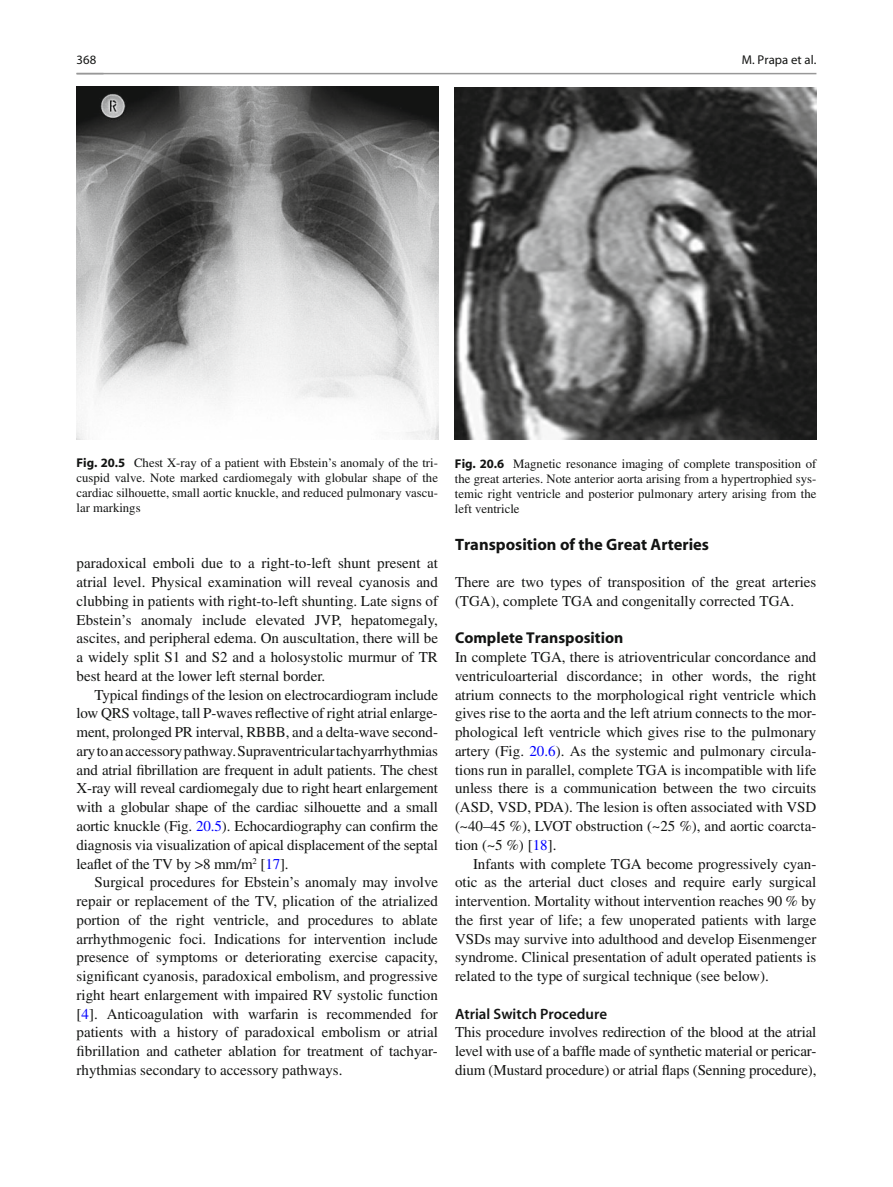
<style>
.page{position:relative;width:893px;height:1187px;background:#fff}
.page>*{position:absolute;margin:0;border:0;box-sizing:border-box;transform-origin:0 0}
.t1{font:700 16.5px "Myriad";color:#131413}
.t2{font:700 15.75px "Myriad";color:#131413}
.t3{font:15px/18.8px "Times";color:#131413;text-align:justify}
.t4{font:600 15px "Myriad";color:#131413}
.t5{font:12.75px/15px "Times";color:#131413;text-align:justify}
.t6{font:12.75px "Myriad";letter-spacing:.005em;color:#131413}
.s1{font-family:"Myriad";font-weight:700}
.s2{color:#00f}
</style>
<div class="page">
<hr style="left:77px;top:73px;width:739px;height:1px;background:#989898">
<img style="left:77px;top:87px;width:361px;height:353px">
<img style="left:455px;top:88px;width:361px;height:352px">
<p class="t6" style="left:77px;top:55px;width:21px">368</p>
<p class="t6" style="left:742px;top:55px;width:76px">M. Prapa et al.</p>
<p class="t5" style="left:77px;top:456px;width:363px"><span class="s1">Fig. 20.5</span> Chest X-ray of a patient with Ebstein’s anomaly of the tri&shy;cuspid valve. Note marked cardiomegaly with globular shape of the cardiac silhouette, small aortic knuckle, and reduced pulmonary vascu&shy;lar markings</p>
<p class="t5" style="left:455px;top:457px;width:363px"><span class="s1">Fig. 20.6</span> Magnetic resonance imaging of complete transposition of the great arteries. Note anterior aorta arising from a hypertrophied sys&shy;temic right ventricle and posterior pulmonary artery arising from the left ventricle</p>
<p class="t3" style="left:77px;top:555px;width:363px">paradoxical emboli due to a right-to-left shunt present at atrial level. Physical examination will reveal cyanosis and clubbing in patients with right-to-left shunting. Late signs of Ebstein’s anomaly include elevated JVP, hepatomegaly, ascites, and peripheral edema. On auscultation, there will be a widely split S1 and S2 and a holosystolic murmur of TR best heard at the lower left sternal border.</p>
<p class="t3" style="left:77px;top:686px;width:363px;text-indent:18px">Typical fi ndings of the lesion on electrocardiogram include low QRS voltage, tall P-waves re fl ective of right atrial enlarge&shy;ment, prolonged PR interval, RBBB, and a delta-wave second&shy;ary to an accessory pathway. Supraventricular tachyarrhythmias and atrial fi brillation are frequent in adult patients. The chest X-ray will reveal cardiomegaly due to right heart enlargement with a globular shape of the cardiac silhouette and a small aortic knuckle (Fig. <span class="s2">20.5</span> ). Echocardiography can con fi rm the diagnosis via visualization of apical displacement of the septal lea fl et of the TV by &gt;8 mm/m <sup>2</sup> [ <span class="s2">17</span> ] .</p>
<p class="t3" style="left:77px;top:874px;width:363px;text-indent:18px">Surgical procedures for Ebstein’s anomaly may involve repair or replacement of the TV, plication of the atrialized portion of the right ventricle, and procedures to ablate arrhythmogenic foci. Indications for intervention include presence of symptoms or deteriorating exercise capacity, signi fi cant cyanosis, paradoxical embolism, and progressive right heart enlargement with impaired RV systolic function [ <span class="s2">4</span> ] . Anticoagulation with warfarin is recommended for patients with a history of paradoxical embolism or atrial fi brillation and catheter ablation for treatment of tachyar&shy;rhythmias secondary to accessory pathways.</p>
<p class="t1" style="left:455px;top:538px;width:256px">Transposition of the Great Arteries</p>
<p class="t3" style="left:455px;top:574px;width:363px">There are two types of transposition of the great arteries (TGA), complete TGA and congenitally corrected TGA.</p>
<p class="t2" style="left:455px;top:632px;width:170px">Complete Transposition</p>
<p class="t3" style="left:455px;top:649px;width:363px">In complete TGA, there is atrioventricular concordance and ventriculoarterial discordance; in other words, the right atrium connects to the morphological right ventricle which gives rise to the aorta and the left atrium connects to the mor&shy;phological left ventricle which gives rise to the pulmonary artery (Fig. <span class="s2">20.6</span> ). As the systemic and pulmonary circula&shy;tions run in parallel, complete TGA is incompatible with life unless there is a communication between the two circuits (ASD, VSD, PDA). The lesion is often associated with VSD (~40–45 %), LVOT obstruction (~25 %), and aortic coarcta&shy;tion (~5 %) [ <span class="s2">18</span> ] .</p>
<p class="t3" style="left:455px;top:855px;width:363px;text-indent:18px">Infants with complete TGA become progressively cyan&shy;otic as the arterial duct closes and require early surgical intervention. Mortality without intervention reaches 90 % by the fi rst year of life; a few unoperated patients with large VSDs may survive into adulthood and develop Eisenmenger syndrome. Clinical presentation of adult operated patients is related to the type of surgical technique (see below).</p>
<p class="t4" style="left:455px;top:1007px;width:154px">Atrial Switch Procedure</p>
<p class="t3" style="left:455px;top:1024px;width:363px">This procedure involves redirection of the blood at the atrial level with use of a baf fl e made of synthetic material or pericar&shy;dium (Mustard procedure) or atrial fl aps (Senning procedure),</p>
</div>
